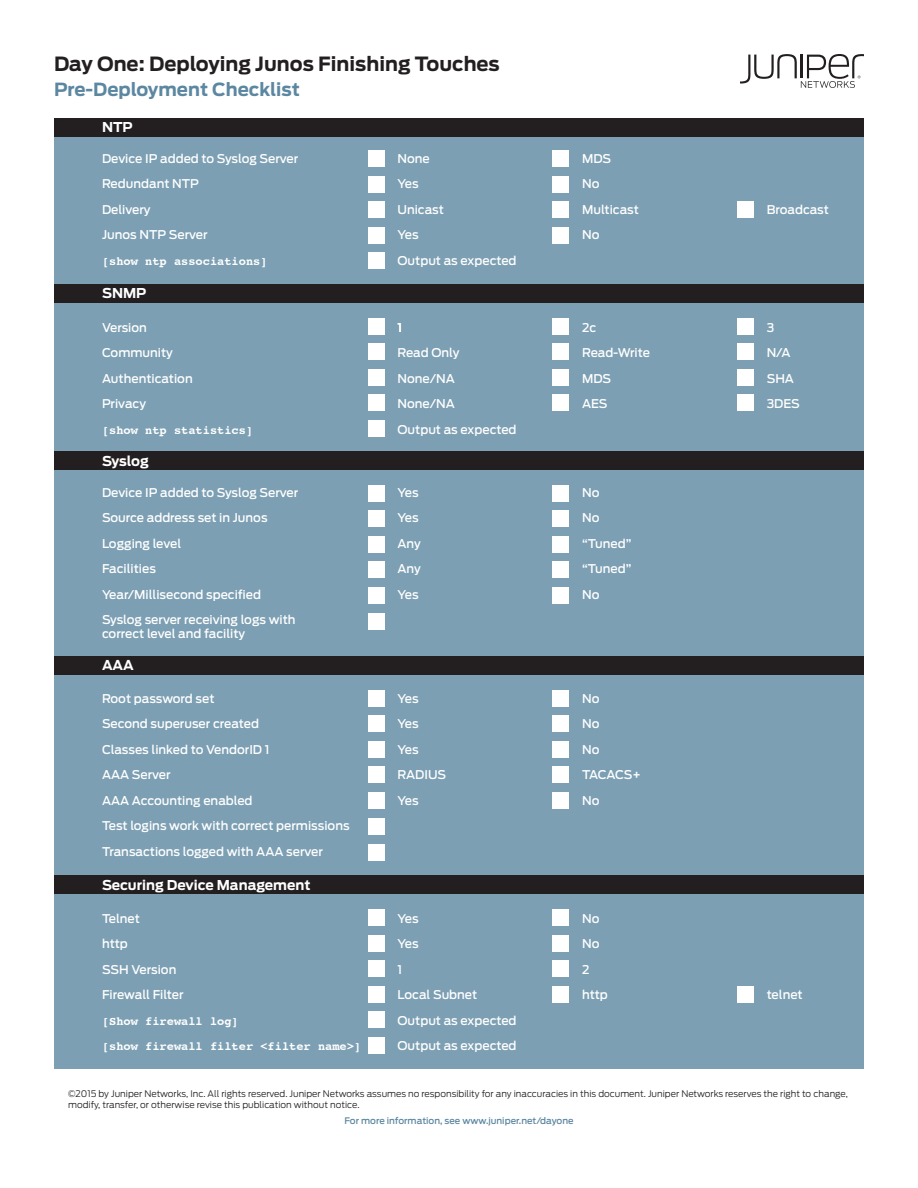
<style>
.page{position:relative;width:918px;height:1188px;background:#fff}
.page>*{position:absolute;margin:0;border:0;box-sizing:border-box;transform-origin:0 0}
.t1{font:700 19.5px "Antenna";color:#231f20}
.t2{font:700 18px "Antenna";color:#5c87a1}
.t3{font:700 13.5px "Antenna";color:#fff}
.t4{font:500 12px/25.5px "Antenna";color:#fff}
.t5{font:700 12px/25.5px "Courier";color:#fff}
.t6{font:500 12px/25.5px "Antenna";letter-spacing:-.02em;color:#fff}
.t7{font:300 9px/10.8px "Antenna";color:#231f20}
.t8{font:500 9px "Antenna";color:#5c87a1}
</style>
<div class="page">
<div style="left:54px;top:118px;width:810px;height:951px;background:#7c9fb3"></div>
<div style="left:54px;top:118px;width:810px;height:19px;background:#231f20"></div>
<div style="left:368px;top:253px;width:16px;height:16px;background:#fff"></div>
<div style="left:368px;top:151px;width:16px;height:16px;background:#fff"></div>
<div style="left:368px;top:176px;width:16px;height:17px;background:#fff"></div>
<div style="left:368px;top:202px;width:16px;height:16px;background:#fff"></div>
<div style="left:368px;top:227px;width:16px;height:16px;background:#fff"></div>
<div style="left:368px;top:420px;width:16px;height:16px;background:#fff"></div>
<div style="left:368px;top:318px;width:16px;height:16px;background:#fff"></div>
<div style="left:368px;top:344px;width:16px;height:16px;background:#fff"></div>
<div style="left:368px;top:369px;width:16px;height:16px;background:#fff"></div>
<div style="left:368px;top:395px;width:16px;height:16px;background:#fff"></div>
<div style="left:553px;top:587px;width:16px;height:16px;background:#fff"></div>
<div style="left:553px;top:485px;width:16px;height:16px;background:#fff"></div>
<div style="left:553px;top:511px;width:16px;height:16px;background:#fff"></div>
<div style="left:553px;top:536px;width:16px;height:16px;background:#fff"></div>
<div style="left:553px;top:562px;width:16px;height:16px;background:#fff"></div>
<div style="left:368px;top:587px;width:16px;height:16px;background:#fff"></div>
<div style="left:368px;top:485px;width:16px;height:16px;background:#fff"></div>
<div style="left:368px;top:511px;width:16px;height:16px;background:#fff"></div>
<div style="left:368px;top:536px;width:16px;height:16px;background:#fff"></div>
<div style="left:368px;top:562px;width:16px;height:16px;background:#fff"></div>
<div style="left:368px;top:613px;width:16px;height:16px;background:#fff"></div>
<div style="left:368px;top:792px;width:16px;height:16px;background:#fff"></div>
<div style="left:368px;top:690px;width:16px;height:16px;background:#fff"></div>
<div style="left:368px;top:716px;width:16px;height:16px;background:#fff"></div>
<div style="left:368px;top:741px;width:16px;height:16px;background:#fff"></div>
<div style="left:368px;top:767px;width:16px;height:16px;background:#fff"></div>
<div style="left:368px;top:818px;width:16px;height:16px;background:#fff"></div>
<div style="left:368px;top:844px;width:16px;height:16px;background:#fff"></div>
<div style="left:368px;top:1012px;width:16px;height:16px;background:#fff"></div>
<div style="left:368px;top:910px;width:16px;height:16px;background:#fff"></div>
<div style="left:368px;top:935px;width:16px;height:17px;background:#fff"></div>
<div style="left:368px;top:961px;width:16px;height:16px;background:#fff"></div>
<div style="left:368px;top:986px;width:16px;height:17px;background:#fff"></div>
<div style="left:368px;top:1038px;width:16px;height:16px;background:#fff"></div>
<div style="left:553px;top:792px;width:16px;height:16px;background:#fff"></div>
<div style="left:553px;top:690px;width:16px;height:16px;background:#fff"></div>
<div style="left:553px;top:716px;width:16px;height:16px;background:#fff"></div>
<div style="left:553px;top:741px;width:16px;height:16px;background:#fff"></div>
<div style="left:553px;top:767px;width:16px;height:16px;background:#fff"></div>
<div style="left:553px;top:910px;width:16px;height:16px;background:#fff"></div>
<div style="left:553px;top:935px;width:16px;height:17px;background:#fff"></div>
<div style="left:553px;top:961px;width:16px;height:16px;background:#fff"></div>
<div style="left:553px;top:986px;width:16px;height:17px;background:#fff"></div>
<div style="left:553px;top:318px;width:16px;height:16px;background:#fff"></div>
<div style="left:553px;top:344px;width:16px;height:16px;background:#fff"></div>
<div style="left:553px;top:369px;width:16px;height:16px;background:#fff"></div>
<div style="left:553px;top:395px;width:16px;height:16px;background:#fff"></div>
<div style="left:737px;top:318px;width:16px;height:16px;background:#fff"></div>
<div style="left:737px;top:344px;width:16px;height:16px;background:#fff"></div>
<div style="left:737px;top:369px;width:16px;height:16px;background:#fff"></div>
<div style="left:737px;top:395px;width:16px;height:16px;background:#fff"></div>
<div style="left:737px;top:986px;width:16px;height:17px;background:#fff"></div>
<div style="left:553px;top:151px;width:16px;height:16px;background:#fff"></div>
<div style="left:553px;top:176px;width:16px;height:17px;background:#fff"></div>
<div style="left:553px;top:202px;width:16px;height:16px;background:#fff"></div>
<div style="left:553px;top:227px;width:16px;height:16px;background:#fff"></div>
<div style="left:737px;top:202px;width:16px;height:16px;background:#fff"></div>
<div style="left:54px;top:284px;width:810px;height:18px;background:#231f20"></div>
<div style="left:54px;top:451px;width:810px;height:19px;background:#231f20"></div>
<div style="left:54px;top:656px;width:810px;height:19px;background:#231f20"></div>
<div style="left:54px;top:875px;width:810px;height:19px;background:#231f20"></div>
<svg style="left:740px;top:54px;width:124px;height:34px"></svg>
<h1 class="t1" style="left:54px;top:52px;width:447px">Day One: Deploying Junos Finishing Touches</h1>
<h2 class="t2" style="left:54px;top:79px;width:247px">Pre-Deployment Checklist</h2>
<p class="t3" style="left:102px;top:119px;width:32px">NTP</p>
<p class="t4" style="left:102px;top:146px;width:198px">Device IP added to Syslog Server<br>Redundant NTP<br>Delivery<br>Junos NTP Server</p>
<p class="t5" style="left:102px;top:248px;width:167px">[show ntp associations]</p>
<p class="t3" style="left:102px;top:285px;width:46px">SNMP</p>
<p class="t4" style="left:102px;top:314px;width:92px">Version<br>Community<br>Authentication<br>Privacy</p>
<p class="t5" style="left:102px;top:416px;width:153px">[show ntp statistics]</p>
<p class="t3" style="left:102px;top:453px;width:48px">Syslog</p>
<p class="t4" style="left:102px;top:480px;width:198px">Device IP added to Syslog Server<br>Source address set in Junos<br>Logging level<br>Facilities<br>Year/Millisecond specified<br>Syslog server receiving logs with</p>
<p class="t4" style="left:102px;top:621px;width:145px">correct level and facility</p>
<p class="t3" style="left:102px;top:657px;width:33px">AAA</p>
<p class="t4" style="left:398px;top:146px;width:121px">None<br>Yes<br>Unicast<br>Yes<br>Output as expected</p>
<p class="t4" style="left:582px;top:146px;width:58px">MDS<br>No<br>Multicast<br>No</p>
<p class="t4" style="left:767px;top:197px;width:64px">Broadcast</p>
<p class="t4" style="left:398px;top:314px;width:121px">1<br>Read Only<br>None/NA<br>None/NA<br>Output as expected</p>
<p class="t4" style="left:582px;top:314px;width:69px">2c<br>Read-Write<br>MDS<br>AES</p>
<p class="t4" style="left:767px;top:314px;width:35px">3<br>N/A<br>SHA<br>3DES</p>
<p class="t4" style="left:398px;top:480px;width:25px">Yes<br>Yes<br>Any<br>Any<br>Yes</p>
<p class="t4" style="left:582px;top:480px;width:51px">No<br>No “Tuned” “Tuned”<br>No</p>
<p class="t4" style="left:102px;top:686px;width:249px">Root password set<br>Second superuser created<br>Classes linked to VendorID 1<br>AAA Server<br>AAA Accounting enabled<br>Test logins work with correct permissions<br>Transactions logged with AAA server</p>
<p class="t4" style="left:398px;top:686px;width:50px">Yes<br>Yes<br>Yes<br>RADIUS<br>Yes</p>
<p class="t6" style="left:582px;top:686px;width:60px">No<br>No<br>No<br>TACACS+<br>No</p>
<p class="t3" style="left:102px;top:877px;width:210px">Securing Device Management</p>
<p class="t4" style="left:102px;top:906px;width:83px">Telnet<br>http<br>SSH Version<br>Firewall Filter</p>
<p class="t5" style="left:102px;top:1008px;width:261px">[Show firewall log]<br>[show firewall filter &lt;filter name&gt;]</p>
<p class="t4" style="left:398px;top:906px;width:121px">Yes<br>Yes<br>1<br>Local Subnet<br>Output as expected<br>Output as expected</p>
<p class="t4" style="left:582px;top:906px;width:27px">No<br>No<br>2 http</p>
<p class="t4" style="left:767px;top:982px;width:37px">telnet</p>
<p class="t7" style="left:68px;top:1089px;width:781px">©2015 by Juniper Networks, Inc. All rights reserved. Juniper Networks assumes no responsibility for any inaccuracies in this document. Juniper Networks reserves the right to change, modify, transfer, or otherwise revise this publication without notice.</p>
<p class="t8" style="left:344px;top:1116px;width:231px">For more information, see www.juniper.net/dayone</p>
</div>
